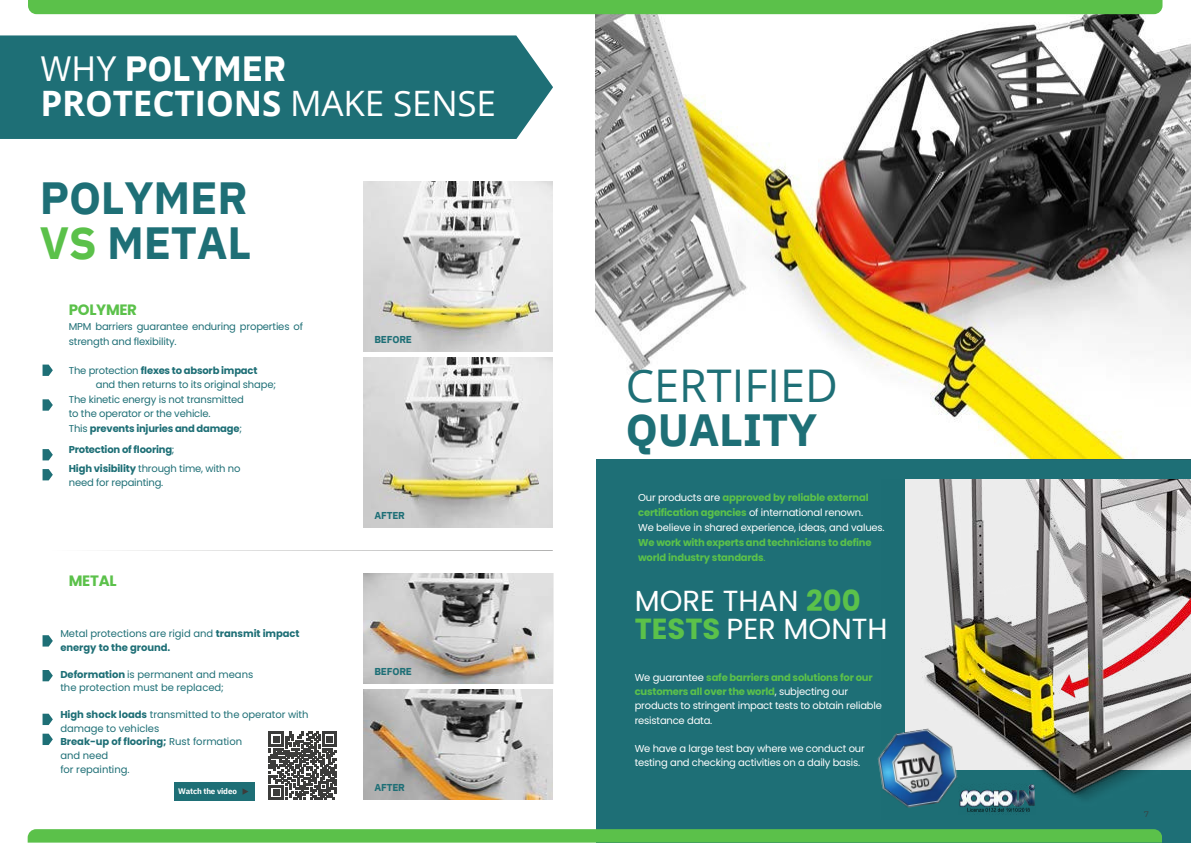
<style>
.page{position:relative;width:1191px;height:843px;background:#fff}
.page>*{position:absolute;margin:0;border:0;box-sizing:border-box;transform-origin:0 0}
.t1{font:45px/44.2px "Open Sans";color:#1e6f76}
.t2{font:700 45px/45px "IBM Plex Sans";letter-spacing:-.005em;color:#1e6f76}
.t3{font:700 35px/35.2px "Open Sans";letter-spacing:-.005em;color:#fff}
.t4{font:29px "Poppins";color:#fff}
.t5{font:700 15px "Poppins";letter-spacing:-.02em;color:#5bc14a}
.t6{font:10px/15px "Poppins";letter-spacing:-.015em;color:#1e6f76}
.t7{font:10px/14.2px "Poppins";letter-spacing:-.02em;color:#fff}
.t8{font:700 10px/15px "Poppins";letter-spacing:-.02em;color:#5bc14a}
.t9{font:700 10px "Poppins";letter-spacing:-.02em;color:#1e6f76}
.t10{font:700 10px "IBM Plex Sans";letter-spacing:-.02em;color:#1e6f76}
.t11{font:700 8px "IBM Plex Sans";letter-spacing:-.02em;color:#fff}
.t12{font:8px "Montserrat";color:#3c3c3b}
.s1{font-family:"IBM Plex Sans";font-weight:400}
.s2{font-family:"IBM Plex Sans"}
.s3{font-weight:400}
.s4{color:#5bc14a}
.s5{font-weight:700}
.s6{font-family:"IBM Plex Sans";font-weight:700}
.s7{font-weight:400;color:#fff}
.s8{font-weight:700;color:#5bc14a}
</style>
<div class="page">
<div style="left:596px;top:2px;width:594px;height:840px;background:#1e6f76"></div>
<img style="left:595px;top:0;width:595px;height:458px">
<img style="left:905px;top:479px;width:285px;height:336px">
<div style="left:0;top:35px;width:553px;height:104px;background:#1e6f76"></div>
<img style="left:363px;top:573px;width:190px;height:110px">
<img style="left:363px;top:689px;width:190px;height:110px">
<img style="left:363px;top:357px;width:190px;height:170px">
<img style="left:363px;top:181px;width:190px;height:171px">
<img style="left:958px;top:783px;width:77px;height:31px">
<svg style="left:43px;top:364px;width:10px;height:12px"></svg>
<svg style="left:43px;top:399px;width:10px;height:11px"></svg>
<svg style="left:43px;top:449px;width:10px;height:11px"></svg>
<svg style="left:43px;top:469px;width:10px;height:11px"></svg>
<svg style="left:43px;top:635px;width:10px;height:11px"></svg>
<svg style="left:43px;top:670px;width:10px;height:11px"></svg>
<svg style="left:43px;top:713px;width:10px;height:11px"></svg>
<svg style="left:43px;top:733px;width:10px;height:11px"></svg>
<div style="left:174px;top:782px;width:80px;height:18px;background:#1e6f76"></div>
<svg style="left:242px;top:788px;width:6px;height:6px"></svg>
<svg style="left:117px;top:550px;width:435px;height:1px"></svg>
<svg style="left:269px;top:731px;width:68px;height:68px"></svg>
<svg style="left:28px;top:829px;width:1133px;height:13px"></svg>
<div style="left:28px;top:0;width:1134px;height:14px;background:#5bc14a"></div>
<svg style="left:1081px;top:459px;width:109px;height:1px"></svg>
<img style="left:877px;top:724px;width:85px;height:87px">
<p class="t3" style="left:40px;top:50px;width:457px"><span class="s1">WHY</span> <span class="s2">POLYMER<br></span>PROTECTIONS <span class="s3">MAKE SENSE</span></p>
<p class="t2" style="left:40px;top:175px;width:213px">POLYMER<br><span class="s4">VS</span> METAL</p>
<p class="t5" style="left:69px;top:299px;width:70px">POLYMER</p>
<h6 class="t6" style="left:69px;top:319px;width:236px">MPM barriers guarantee enduring properties of strength and flexibility.</h6>
<h5 class="t9" style="left:69px;top:363px;width:190px"><span class="s3">The protection</span> flexes to absorb impact</h5>
<p class="t6" style="left:96px;top:377px;width:182px">and then returns to its original shape;</p>
<p class="t6" style="left:69px;top:392px;width:176px">The kinetic energy is not transmitted</p>
<p class="t6" style="left:69px;top:406px;width:143px">to the operator or the vehicle.</p>
<p class="t9" style="left:69px;top:422px;width:175px"><span class="s3">This</span> prevents injuries and damage<span class="s3">;</span></p>
<p class="t9" style="left:69px;top:442px;width:107px">Protection of flooring<span class="s3">;</span></p>
<p class="t6" style="left:69px;top:461px;width:173px"><span class="s5">High visibility</span> through time, with no</p>
<p class="t6" style="left:69px;top:475px;width:96px">need for repainting.</p>
<h1 class="t5" style="left:69px;top:570px;width:49px">METAL</h1>
<p class="t10" style="left:374px;top:332px;width:39px">BEFORE</p>
<h4 class="t10" style="left:374px;top:508px;width:32px">AFTER</h4>
<h3 class="t1" style="left:625px;top:362px;width:214px">CERTIFIED<br><span class="s6">QUALITY</span></h3>
<p class="t8" style="left:638px;top:489px;width:232px"><span class="s7">Our products are</span> approved by reliable external</p>
<p class="t7" style="left:638px;top:505px;width:226px"><span class="s8">certification agencies</span> of international renown.</p>
<p class="t7" style="left:638px;top:520px;width:248px">We believe in shared experience, ideas, and values.</p>
<h6 class="t8" style="left:638px;top:534px;width:235px">We work with experts and technicians to define world industry standards<span class="s3">.</span></h6>
<p class="t4" style="left:634px;top:580px;width:227px">MORE THAN <span class="s8">200</span></p>
<p class="t6" style="left:60px;top:626px;width:241px">Metal protections are rigid and <span class="s5">transmit impact</span></p>
<p class="t4" style="left:634px;top:608px;width:254px"><span class="s8">TESTS</span> PER MONTH</p>
<p class="t9" style="left:60px;top:640px;width:111px">energy to the ground.</p>
<p class="t6" style="left:60px;top:666px;width:194px"><span class="s5">Deformation</span> is permanent and means</p>
<p class="t6" style="left:60px;top:680px;width:165px">the protection must be replaced;</p>
<p class="t6" style="left:60px;top:708px;width:250px;line-height:13.5px"><span class="s5">High shock loads</span> transmitted to the operator with damage to vehicles</p>
<p class="t9" style="left:60px;top:734px;width:183px">Break-up of flooring; <span class="s3">Rust formation</span></p>
<h6 class="t6" style="left:60px;top:747px;width:49px">and need</h6>
<p class="t6" style="left:60px;top:761px;width:71px">for repainting.</p>
<p class="t10" style="left:374px;top:664px;width:39px">BEFORE</p>
<h5 class="t8" style="left:634px;top:669px;width:239px"><span class="s7">We guarantee</span> safe barriers and solutions for our</h5>
<p class="t7" style="left:634px;top:684px;width:249px"><span class="s8">customers all over the world</span>, subjecting our products to stringent impact tests to obtain reliable resistance data.</p>
<h6 class="t7" style="left:634px;top:741px;width:231px">We have a large test bay where we conduct our</h6>
<p class="t7" style="left:634px;top:755px;width:227px">testing and checking activities on a daily basis.</p>
<p class="t11" style="left:178px;top:785px;width:60px">Watch the video</p>
<p class="t10" style="left:374px;top:780px;width:32px">AFTER</p>
<p class="t12" style="left:1144px;top:808px;width:6px">7</p>
</div>
